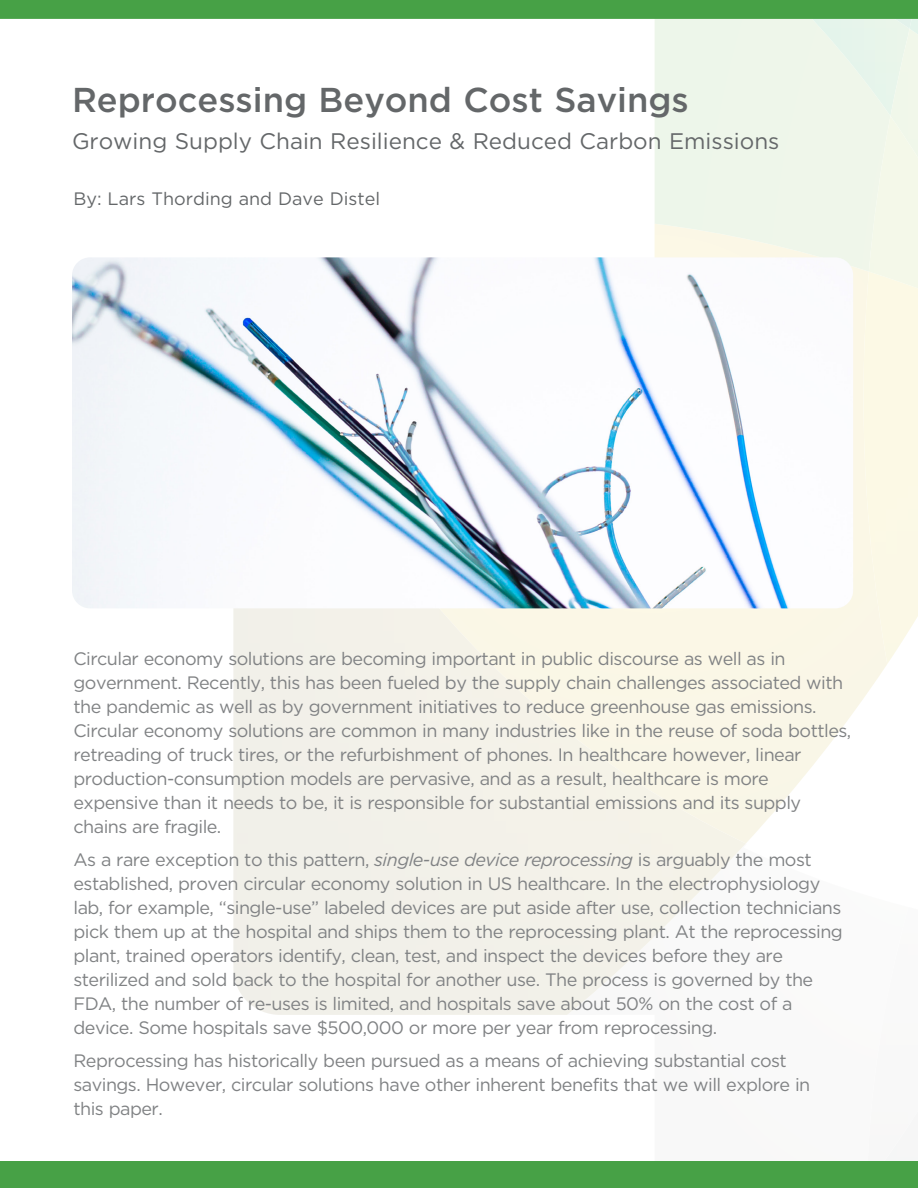
<style>
.page{position:relative;width:918px;height:1188px;background:#fff}
.page>*{position:absolute;margin:0;border:0;box-sizing:border-box;transform-origin:0 0}
.Chart_Head{font:500 34.5px "Gotham";color:#646769}
.Chart_Head-2{font:22.5px "Gotham";color:#646769}
.Chart_Head-3{font:18px/24px "Gotham";letter-spacing:-.03em;color:#808284}
.Chart_Head-4{font:18px "Gotham";color:#646769}
.s1{font-style:italic}
</style>
<div class="page">
<svg style="left:655px;top:19px;width:17px;height:238px;background:#eef6e9"></svg>
<div style="left:857px;top:272px;width:61px;height:392px;background:#fbf9e6"></div>
<div style="left:869px;top:116px;width:21px;height:204px;background:#f4f8e9"></div>
<div style="left:705px;top:29px;width:185px;height:87px;background:#eef6ea"></div>
<img style="left:681px;top:19px;width:229px;height:10px">
<img style="left:890px;top:29px;width:28px;height:388px">
<div style="left:910px;top:19px;width:8px;height:350px;background:#f4f8e9"></div>
<svg style="left:744px;top:848px;width:143px;height:69px"></svg>
<img style="left:867px;top:907px;width:20px;height:23px">
<div style="left:0;top:0;width:918px;height:19px;background:#47a146"></div>
<div style="left:0;top:1161px;width:918px;height:27px;background:#47a146"></div>
<img style="left:72px;top:257px;width:781px;height:351px">
<p class="Chart_Head" style="left:72px;top:80px;width:618px">Reprocessing Beyond Cost Savings</p>
<p class="Chart_Head-2" style="left:72px;top:129px;width:709px">Growing Supply Chain Resilience &amp; Reduced Carbon Emissions</p>
<p class="Chart_Head-4" style="left:74px;top:189px;width:308px">By: Lars Thording and Dave Distel</p>
<p class="Chart_Head-3" style="left:74px;top:646px;width:779px">Circular economy solutions are becoming important in public discourse as well as in government. Recently, this has been fueled by the supply chain challenges associated with the pandemic as well as by government initiatives to reduce greenhouse gas emissions.<br>Circular economy solutions are common in many industries like in the reuse of soda bottles, retreading of truck tires, or the refurbishment of phones. In healthcare however, linear production-consumption models are pervasive, and as a result, healthcare is more expensive than it needs to be, it is responsible for substantial emissions and its supply chains are fragile.</p>
<p class="Chart_Head-3" style="left:74px;top:847px;width:771px">As a rare exception to this pattern, <span class="s1">single-use device reprocessing</span> is arguably the most established, proven circular economy solution in US healthcare. In the electrophysiology lab, for example, “single-use” labeled devices are put aside after use, collection technicians pick them up at the hospital and ships them to the reprocessing plant. At the reprocessing plant, trained operators identify, clean, test, and inspect the devices before they are sterilized and sold back to the hospital for another use. The process is governed by the FDA, the number of re-uses is limited, and hospitals save about 50% on the cost of a device. Some hospitals save $500,000 or more per year from reprocessing.</p>
<p class="Chart_Head-3" style="left:74px;top:1048px;width:738px">Reprocessing has historically been pursued as a means of achieving substantial cost savings. However, circular solutions have other inherent benefits that we will explore in this paper.</p>
</div>
